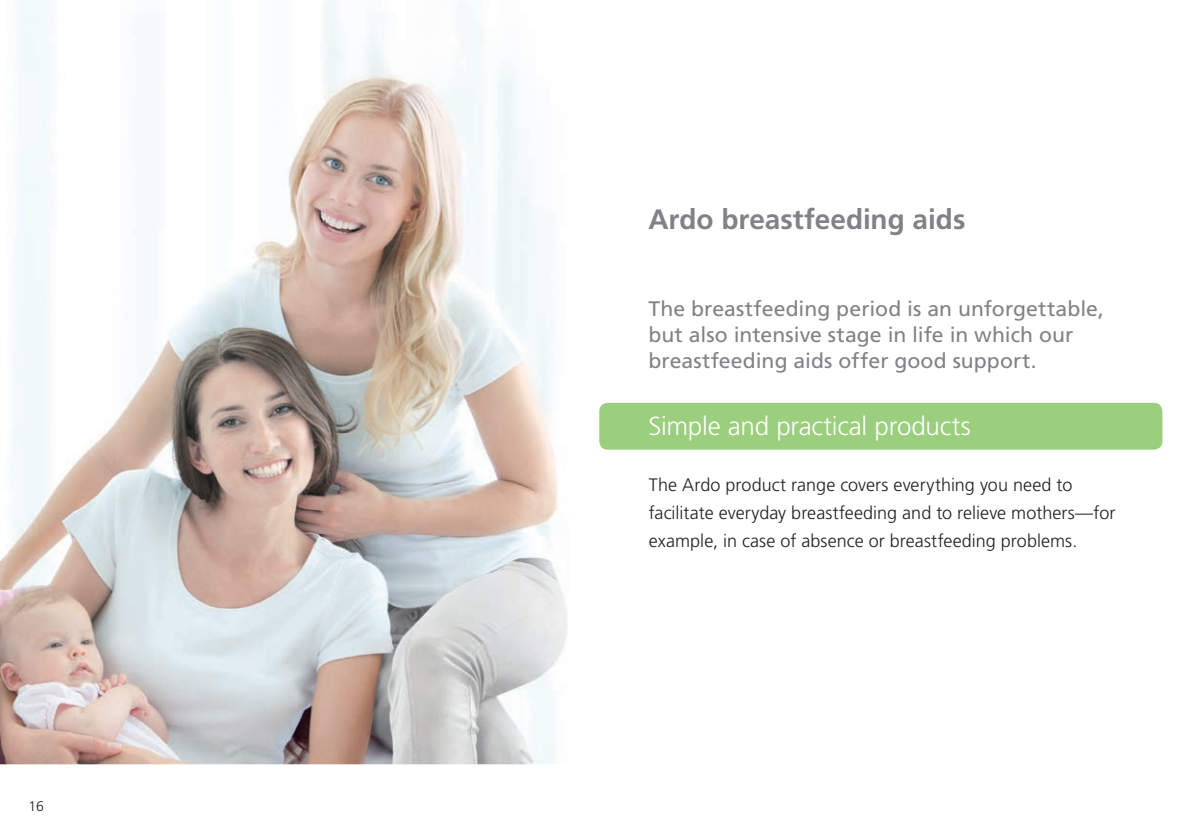
<style>
.page{position:relative;width:1191px;height:840px;background:#fff}
.page>*{position:absolute;margin:0;border:0;box-sizing:border-box;transform-origin:0 0}
.t1{font:700 28px "Frutiger LT";color:#808285}
.t2{font:300 26px "Frutiger LT";letter-spacing:-.01em;color:#fff}
.t3{font:21px/26px "Frutiger LT";letter-spacing:.005em;color:#808285}
.t4{font:300 18px/28px "Frutiger LT";color:#231f20}
.t5{font:300 14px "Frutiger LT";color:#231f20}
</style>
<div class="page">
<div style="left:599px;top:402px;width:563px;height:47px;background:#9bce7d;border-radius:9px"></div>
<img style="left:0;top:0;width:568px;height:763px">
<p class="t5" style="left:28px;top:798px;width:17px">16</p>
<h1 class="t1" style="left:648px;top:203px;width:318px">Ardo breastfeeding aids</h1>
<p class="t3" style="left:648px;top:296px;width:457px">The breastfeeding period is an unforgettable, but also intensive stage in life in which our breastfeeding aids offer good support.</p>
<h2 class="t2" style="left:648px;top:411px;width:324px">Simple and practical products</h2>
<p class="t4" style="left:649px;top:470px;width:468px">The Ardo product range covers everything you need to facilitate everyday breastfeeding and to relieve mothers—for example, in case of absence or breastfeeding problems.</p>
</div>
